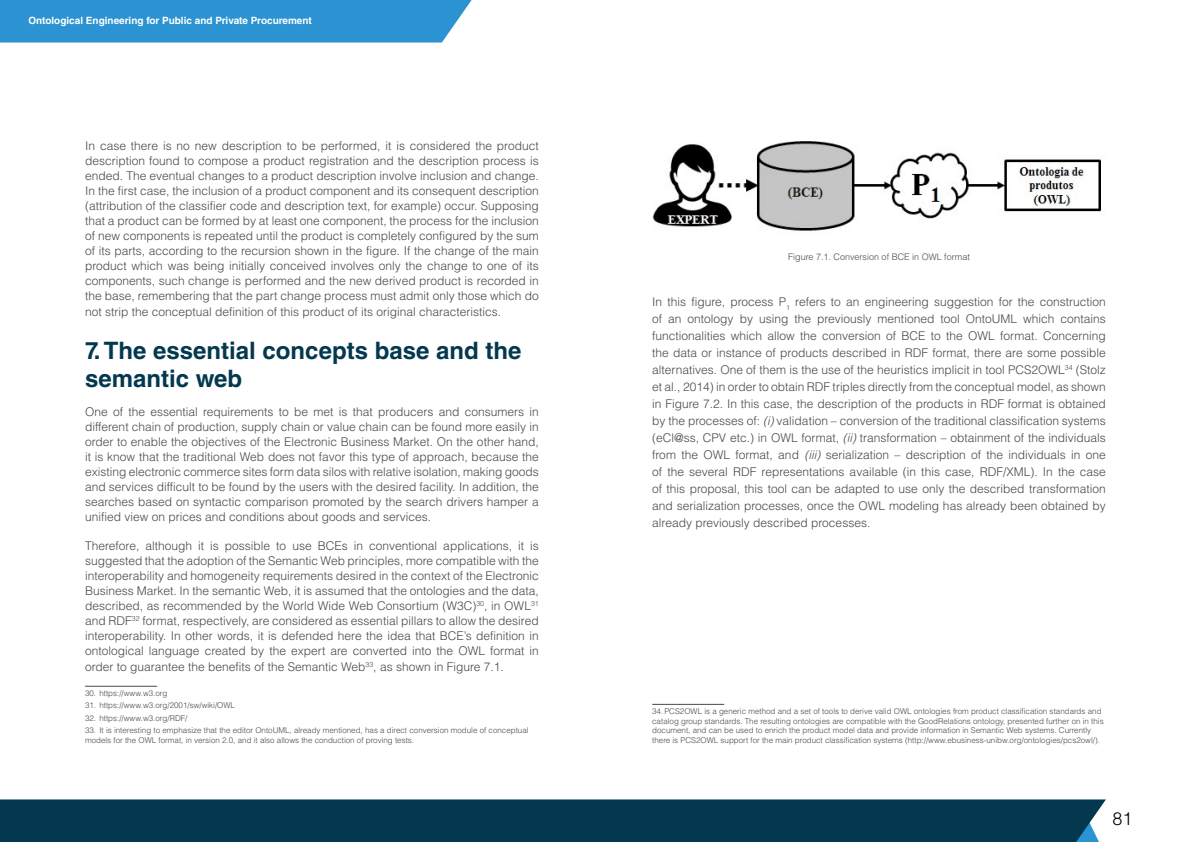
<style>
.page{position:relative;width:1191px;height:842px;background:#fff}
.page>*{position:absolute;margin:0;border:0;box-sizing:border-box;transform-origin:0 0}
.t1{font:700 24px/28px "Helvetica LT Std";color:#03384f}
.t2{font:300 18px "Helvetica LT Std";color:#000}
.t3{font:300 12px/15.1px "Helvetica LT Std";color:#4b4847;text-align:justify}
.t4{font:700 10px "Helvetica LT Std";color:#fff}
.t5{font:300 9px "Helvetica LT Std";color:#4b4847}
.t6{font:300 8px/9.6px "Helvetica LT Std";color:#4b4847}
.s1{font-style:italic}
</style>
<div class="page">
<div style="left:0;top:0;width:472px;height:43px;background:#2b93d1"></div>
<div style="left:0;top:799px;width:1106px;height:43px;background:#03384f"></div>
<hr style="left:85px;top:686px;width:72px;height:1px;background:#4b4847">
<hr style="left:652px;top:704px;width:72px;height:1px;background:#4b4847">
<img style="left:652px;top:142px;width:449px;height:89px">
<p class="t4" style="left:28px;top:15px;width:285px">Ontological Engineering for Public and Private Procurement</p>
<p class="t3" style="left:85px;top:138px;width:455px">In case there is no new description to be performed, it is considered the product description found to compose a product registration and the description process is ended. The eventual changes to a product description involve inclusion and change.<br>In the first case, the inclusion of a product component and its consequent description (attribution of the classifier code and description text, for example) occur. Supposing that a product can be formed by at least one component, the process for the inclusion of new components is repeated until the product is completely configured by the sum of its parts, according to the recursion shown in the figure. If the change of the main product which was being initially conceived involves only the change to one of its components, such change is performed and the new derived product is recorded in the base, remembering that the part change process must admit only those which do not strip the conceptual definition of this product of its original characteristics.</p>
<h1 class="t1" style="left:85px;top:336px;width:438px">7. The essential concepts base and the semantic web</h1>
<p class="t3" style="left:85px;top:404px;width:455px">One of the essential requirements to be met is that producers and consumers in different chain of production, supply chain or value chain can be found more easily in order to enable the objectives of the Electronic Business Market. On the other hand, it is know that the traditional Web does not favor this type of approach, because the existing electronic commerce sites form data silos with relative isolation, making goods and services difficult to be found by the users with the desired facility. In addition, the searches based on syntactic comparison promoted by the search drivers hamper a unified view on prices and conditions about goods and services.</p>
<p class="t3" style="left:85px;top:538px;width:455px">Therefore, although it is possible to use BCEs in conventional applications, it is suggested that the adoption of the Semantic Web principles, more compatible with the interoperability and homogeneity requirements desired in the context of the Electronic Business Market. In the semantic Web, it is assumed that the ontologies and the data, described, as recommended by the World Wide Web Consortium (W3C)<sup>30</sup>, in OWL<sup>31 </sup>and RDF<sup>32</sup> format, respectively, are considered as essential pillars to allow the desired interoperability. In other words, it is defended here the idea that BCE’s definition in ontological language created by the expert are converted into the OWL format in order to guarantee the benefits of the Semantic Web<sup>33</sup>, as shown in Figure 7.1.</p>
<p class="t6" style="left:85px;top:688px;width:84px">30. https://www.w3.org</p>
<p class="t6" style="left:85px;top:700px;width:151px">31. https://www.w3.org/2001/sw/wiki/OWL</p>
<p class="t6" style="left:85px;top:713px;width:104px">32. https://www.w3.org/RDF/</p>
<p class="t6" style="left:85px;top:725px;width:445px">33. It is interesting to emphasize that the editor OntoUML, already mentioned, has a direct conversion module of conceptual models for the OWL format, in version 2.0, and it also allows the conduction of proving tests.</p>
<p class="t5" style="left:788px;top:251px;width:183px">Figure 7.1. Conversion of BCE in OWL format</p>
<p class="t3" style="left:652px;top:293px;width:455px;line-height:17px">In this figure, process P<sub>1</sub> refers to an engineering suggestion for the construction of an ontology by using the previously mentioned tool OntoUML which contains functionalities which allow the conversion of BCE to the OWL format. Concerning the data or instance of products described in RDF format, there are some possible alternatives. One of them is the use of the heuristics implicit in tool PCS2OWL<sup>34</sup> (Stolz et al., 2014) in order to obtain RDF triples directly from the conceptual model, as shown in Figure 7.2. In this case, the description of the products in RDF format is obtained by the processes of: <span class="s1">(i)</span> validation – conversion of the traditional classification systems (eCl@ss, CPV etc.) in OWL format, <span class="s1">(ii)</span> transformation – obtainment of the individuals from the OWL format, and <span class="s1">(iii)</span> serialization – description of the individuals in one of the several RDF representations available (in this case, RDF/XML). In the case of this proposal, this tool can be adapted to use only the described transformation and serialization processes, once the OWL modeling has already been obtained by already previously described processes.</p>
<p class="t6" style="left:652px;top:706px;width:453px">34.PCS2OWL is a generic method and a set of tools to derive valid OWL ontologies from product classification standards and catalog group standards. The resulting ontologies are compatible with the GoodRelations ontology, presented further on in this document, and can be used to enrich the product model data and provide information in Semantic Web systems. Currently there is PCS2OWL support for the main product classification systems (http://www.ebusiness-unibw.org/ontologies/pcs2owl/).</p>
<h2 class="t2" style="left:1112px;top:808px;width:22px">81</h2>
</div>
